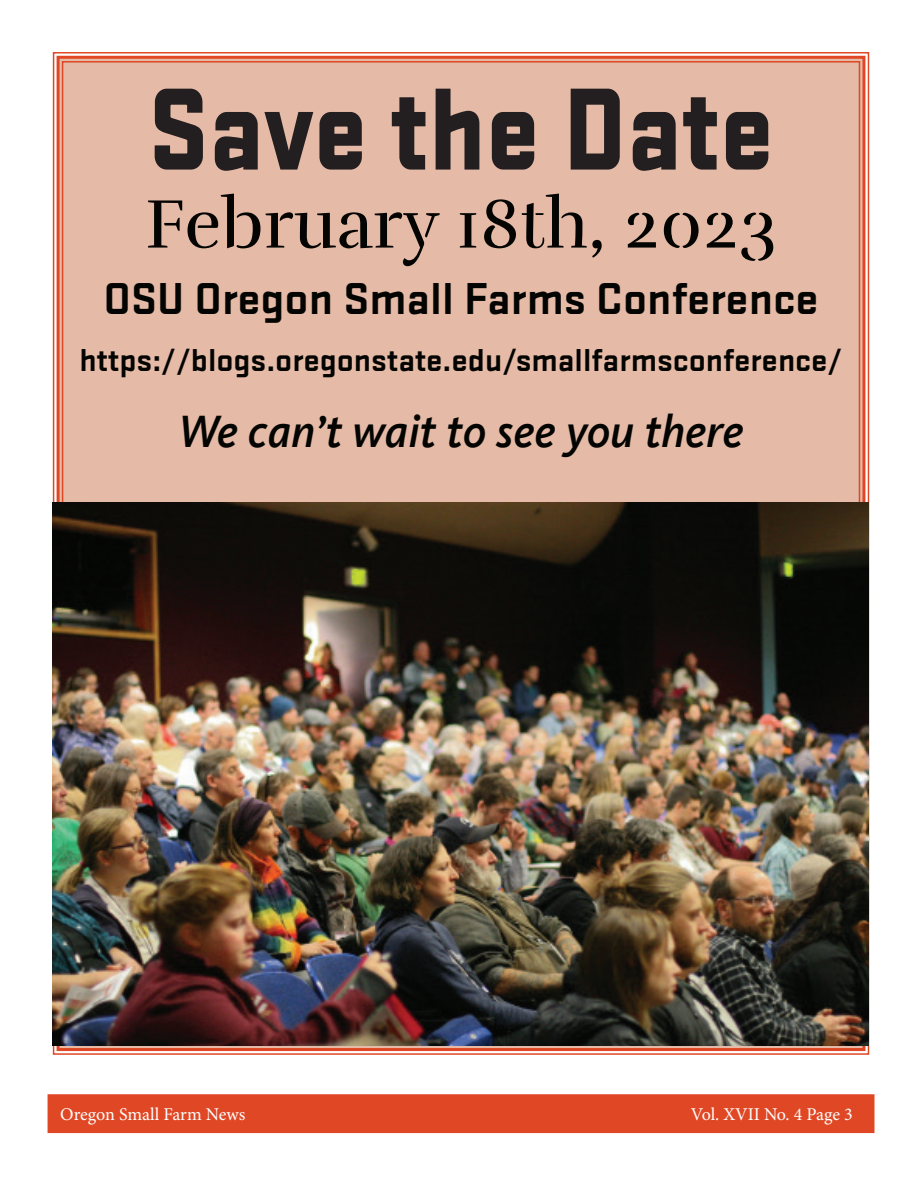
<style>
.page{position:relative;width:918px;height:1188px;background:#fff}
.page>*{position:absolute;margin:0;border:0;box-sizing:border-box;transform-origin:0 0}
.t1{font:900 121.5px "Stratum 2";color:#231f20;scale:.89 1}
.t2{font:70.5px "Rufina Stencil Regular";color:#040503}
.t3{font:700 46.5px "Stratum 2";color:#040503}
.t4{font:italic 500 46.5px "Kievit Offc";color:#040503}
.t5{font:700 33px "Stratum 2";color:#040503}
.t6{font:18px "Minion Pro";letter-spacing:-.005em;color:#fff}
</style>
<div class="page">
<div style="left:51px;top:1097px;width:821px;height:33px;background:#e04825"></div>
<div style="left:48px;top:1094px;width:826px;height:39px;border:6px solid #e04825"></div>
<div style="left:52px;top:52px;width:818px;height:1003px;background:#e5baa6"></div>
<img style="left:52px;top:503px;width:817px;height:542px">
<h1 class="t1" style="left:148px;top:40px;width:705px">Save the Date</h1>
<h2 class="t2" style="left:145px;top:181px;width:633px">February 18th, 2023</h2>
<h3 class="t3" style="left:103px;top:266px;width:717px">OSU Oregon Small Farms Conference</h3>
<p class="t5" style="left:80px;top:337px;width:764px">https://blogs.oregonstate.edu/smallfarmsconference/</p>
<h3 class="t4" style="left:178px;top:404px;width:567px">We can’t wait to see you there</h3>
<p class="t6" style="left:60px;top:1102px;width:187px">Oregon Small Farm News</p>
<p class="t6" style="left:691px;top:1102px;width:163px">Vol. XVII No. 4 Page 3</p>
</div>
